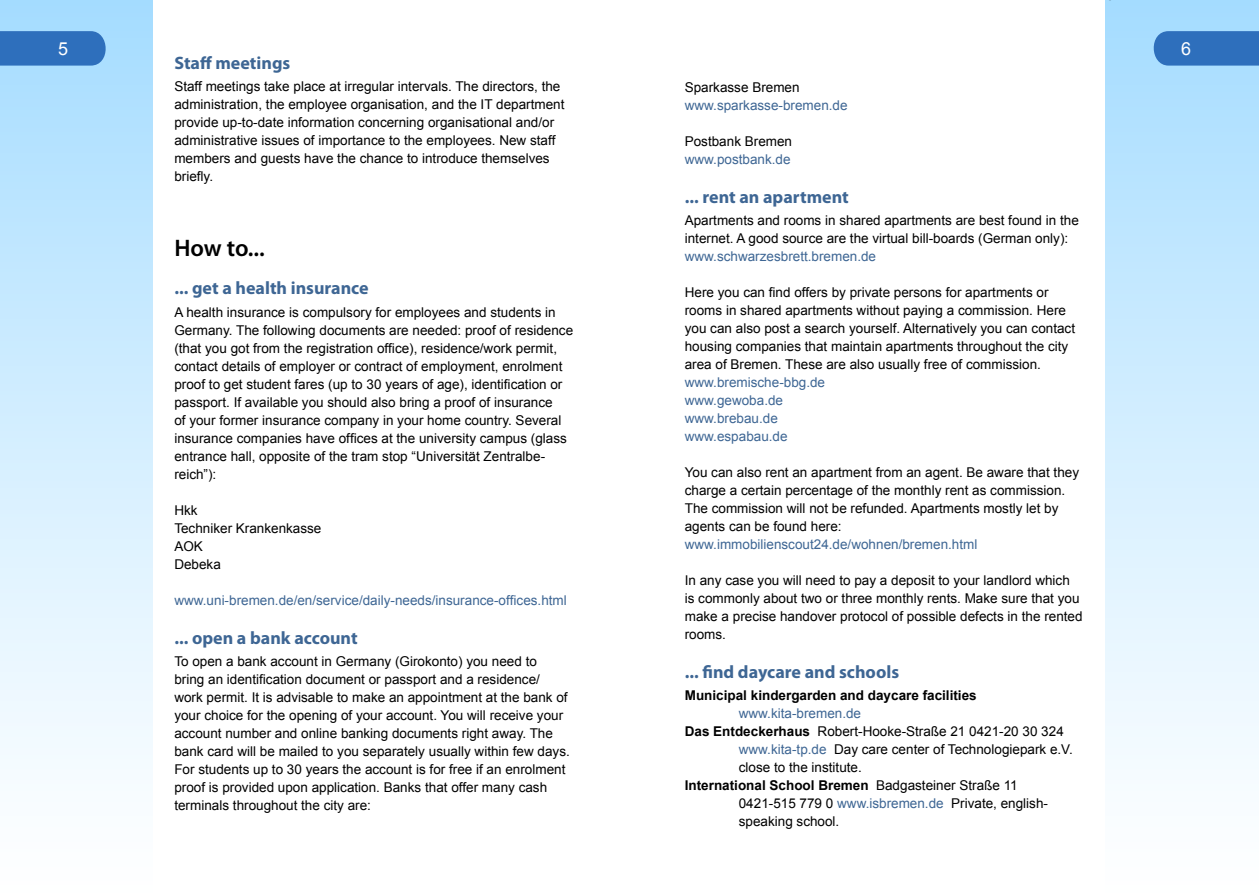
<style>
.page{position:relative;width:1259px;height:893px;background:#fff}
.page>*{position:absolute;margin:0;border:0;box-sizing:border-box;transform-origin:0 0}
.t1{font:600 24px "Myriad Pro";color:#000}
.t2{font:700 18px "Myriad Pro";color:#3e6694}
.t3{font:18px "Arial";color:#fff}
.t4{font:13.5px/18px "Arial";color:#000}
.t5{font:13.5px/18px "Arial";color:#3e6694}
.t6{font:700 13.5px "Arial";color:#000}
.s1{font-weight:700}
.s2{color:#3e6694}
.s3{font-weight:400}
</style>
<div class="page">
<div style="left:0;top:0;width:153px;height:893px;background:linear-gradient(to bottom,#a6ddff,#fff)"></div>
<div style="left:1106px;top:0;width:153px;height:893px;background:linear-gradient(to bottom,#a6ddff,#fff)"></div>
<svg style="left:0;top:31px;width:111px;height:35px;background:#3978c1"></svg>
<svg style="left:1148px;top:31px;width:111px;height:35px;background:#3979c2"></svg>
<h2 class="t3" style="left:58px;top:37px;width:12px">5</h2>
<h2 class="t3" style="left:1181px;top:37px;width:12px">6</h2>
<h2 class="t2" style="left:174px;top:51px;width:117px">Staff meetings</h2>
<p class="t4" style="left:174px;top:77px;width:391px">Staff meetings take place at irregular intervals. The directors, the administration, the employee organisation, and the IT department provide up-to-date information concerning organisational and/or administrative issues of importance to the employees. New staff members and guests have the chance to introduce themselves briefly.</p>
<p class="t4" style="left:685px;top:78px;width:116px">Sparkasse Bremen</p>
<p class="t5" style="left:685px;top:96px;width:164px">www.sparkasse-bremen.de</p>
<p class="t4" style="left:685px;top:132px;width:109px">Postbank Bremen</p>
<p class="t5" style="left:685px;top:150px;width:107px">www.postbank.de</p>
<h2 class="t2" style="left:685px;top:185px;width:165px">... rent an apartment</h2>
<p class="t4" style="left:685px;top:211px;width:395px">Apartments and rooms in shared apartments are best found in the internet. A good source are the virtual bill-boards (German only):</p>
<p class="t5" style="left:685px;top:247px;width:193px">www.schwarzesbrett.bremen.de</p>
<p class="t4" style="left:685px;top:283px;width:392px">Here you can find offers by private persons for apartments or rooms in shared apartments without paying a commission. Here you can also post a search yourself. Alternatively you can contact housing companies that maintain apartments throughout the city area of Bremen. These are also usually free of commission.</p>
<p class="t5" style="left:685px;top:373px;width:142px">www.bremische-bbg.de www.gewoba.de www.brebau.de www.espabau.de</p>
<p class="t4" style="left:685px;top:463px;width:396px">You can also rent an apartment from an agent. Be aware that they charge a certain percentage of the monthly rent as commission.<br>The commission will not be refunded. Apartments mostly let by agents can be found here:</p>
<p class="t5" style="left:685px;top:535px;width:294px">www.immobilienscout24.de/wohnen/bremen.html</p>
<p class="t4" style="left:685px;top:571px;width:399px">In any case you will need to pay a deposit to your landlord which is commonly about two or three monthly rents. Make sure that you make a precise handover protocol of possible defects in the rented rooms.</p>
<h2 class="t2" style="left:685px;top:660px;width:216px">... find daycare and schools</h2>
<p class="t6" style="left:685px;top:686px;width:293px">Municipal kindergarden and daycare facilities</p>
<p class="t5" style="left:739px;top:705px;width:124px">www.kita-bremen.de</p>
<p class="t4" style="left:685px;top:723px;width:380px"><span class="s1">Das Entdeckerhaus</span> Robert-Hooke-Straße 21 0421-20 30 324</p>
<p class="t4" style="left:739px;top:741px;width:335px"><span class="s2">www.kita-tp.de</span> Day care center of Technologiepark e.V.</p>
<p class="t4" style="left:739px;top:759px;width:125px">close to the institute.</p>
<p class="t6" style="left:685px;top:776px;width:334px">International School Bremen <span class="s3">Badgasteiner Straße 11</span></p>
<p class="t4" style="left:739px;top:795px;width:311px">0421-515 779 0 <span class="s2">www.isbremen.de</span> Private, english-</p>
<p class="t4" style="left:739px;top:813px;width:102px">speaking school.</p>
<h1 class="t1" style="left:174px;top:233px;width:92px">How to...</h1>
<h2 class="t2" style="left:174px;top:276px;width:196px">... get a health insurance</h2>
<p class="t4" style="left:174px;top:303px;width:400px">A health insurance is compulsory for employees and students in Germany. The following documents are needed: proof of residence (that you got from the registration office), residence/work permit, contact details of employer or contract of employment, enrolment proof to get student fares (up to 30 years of age), identification or passport. If available you should also bring a proof of insurance<br>of your former insurance company in your home country. Several insurance companies have offices at the university campus (glass entrance hall, opposite of the tram stop “Universität Zentralbe&shy;reich”):</p>
<p class="t4" style="left:174px;top:501px;width:149px">Hkk<br>Techniker Krankenkasse<br>AOK<br>Debeka</p>
<p class="t5" style="left:174px;top:591px;width:394px">www.uni-bremen.de/en/service/daily-needs/insurance-offices.html</p>
<h2 class="t2" style="left:174px;top:626px;width:185px">... open a bank account</h2>
<p class="t4" style="left:174px;top:652px;width:397px">To open a bank account in Germany (Girokonto) you need to bring an identification document or passport and a residence/ work permit. It is advisable to make an appointment at the bank of your choice for the opening of your account. You will receive your account number and online banking documents right away. The bank card will be mailed to you separately usually within few days.<br>For students up to 30 years the account is for free if an enrolment proof is provided upon application. Banks that offer many cash terminals throughout the city are:</p>
</div>
